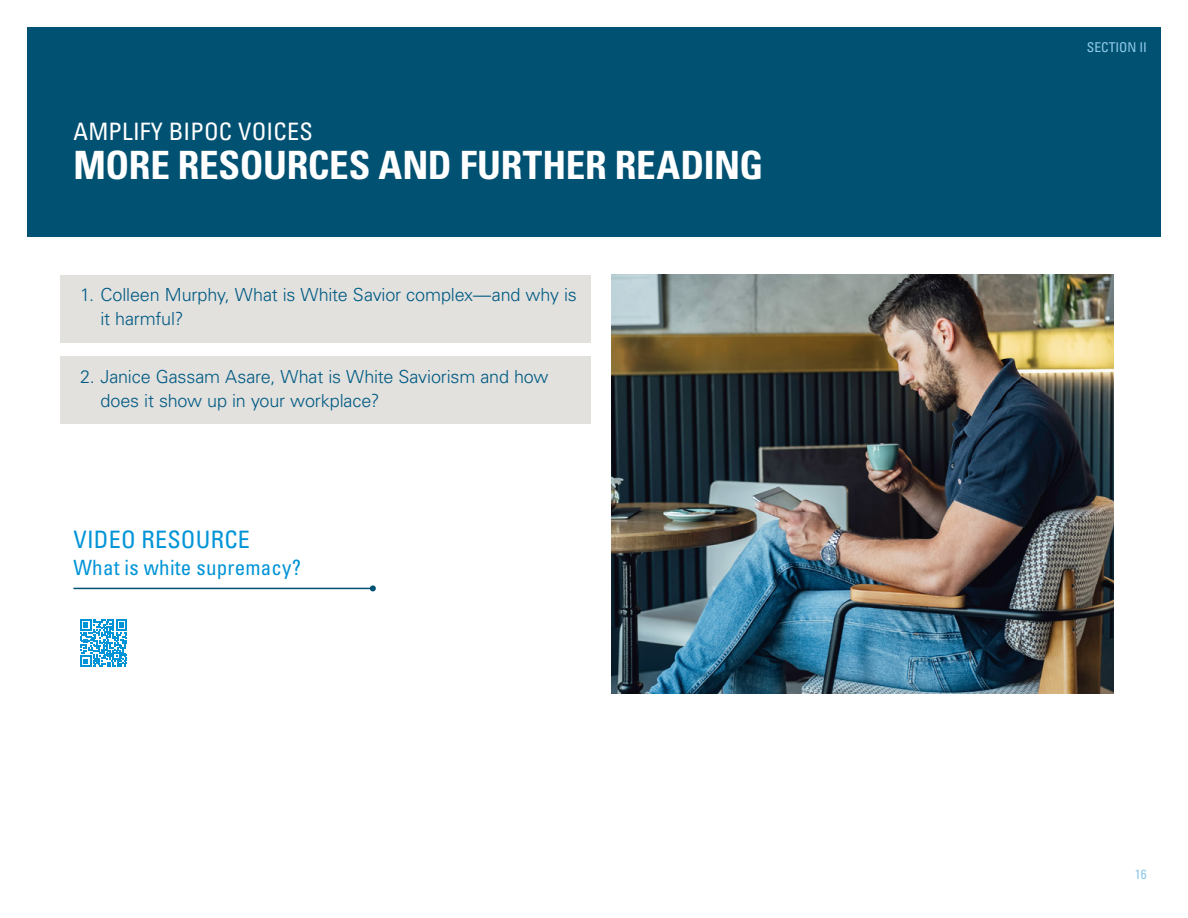
<style>
.page{position:relative;width:1188px;height:918px;background:#fff}
.page>*{position:absolute;margin:0;border:0;box-sizing:border-box;transform-origin:0 0}
.t1{font:700 condensed 39px "Univers";letter-spacing:-.005em;color:#fff}
.t2{font:condensed 24px "Univers";letter-spacing:.01em;color:#fff}
.t3{font:condensed 24px "Univers";letter-spacing:.01em;color:#0094d7}
.t4{font:condensed 21px "Univers";letter-spacing:.01em;color:#0094d7}
.t5{font:300 18px/24px "Univers";letter-spacing:-.01em;color:#005a84}
.t6{font:condensed 13.5px "Univers";color:#8fcae7}
</style>
<div class="page">
<hr style="left:73px;top:588px;width:300px;height:1px;background:#005172">
<div style="left:60px;top:357px;width:531px;height:67px;background:#e2e1dd"></div>
<div style="left:60px;top:275px;width:531px;height:67px;background:#e2e1dd"></div>
<div style="left:27px;top:27px;width:1134px;height:210px;background:#005172"></div>
<svg style="left:370px;top:585px;width:6px;height:6px"></svg>
<svg style="left:80px;top:620px;width:47px;height:47px"></svg>
<img style="left:611px;top:274px;width:502px;height:419px">
<h2 class="t2" style="left:73px;top:117px;width:241px">AMPLIFY BIPOC VOICES</h2>
<h1 class="t1" style="left:73px;top:142px;width:691px">MORE RESOURCES AND FURTHER READING</h1>
<p class="t5" style="left:100px;top:283px;width:478px;text-indent:-20px">1. Colleen Murphy, What is White Savior complex—and why is it harmful?</p>
<p class="t5" style="left:100px;top:365px;width:450px;text-indent:-20px">2. Janice Gassam Asare, What is White Saviorism and how does it show up in your workplace?</p>
<h2 class="t3" style="left:73px;top:524px;width:178px">VIDEO RESOURCE</h2>
<p class="t4" style="left:73px;top:554px;width:229px">What is white supremacy?</p>
<p class="t6" style="left:1087px;top:39px;width:62px">SECTION II</p>
<p class="t6" style="left:1135px;top:866px;width:13px">16</p>
</div>
